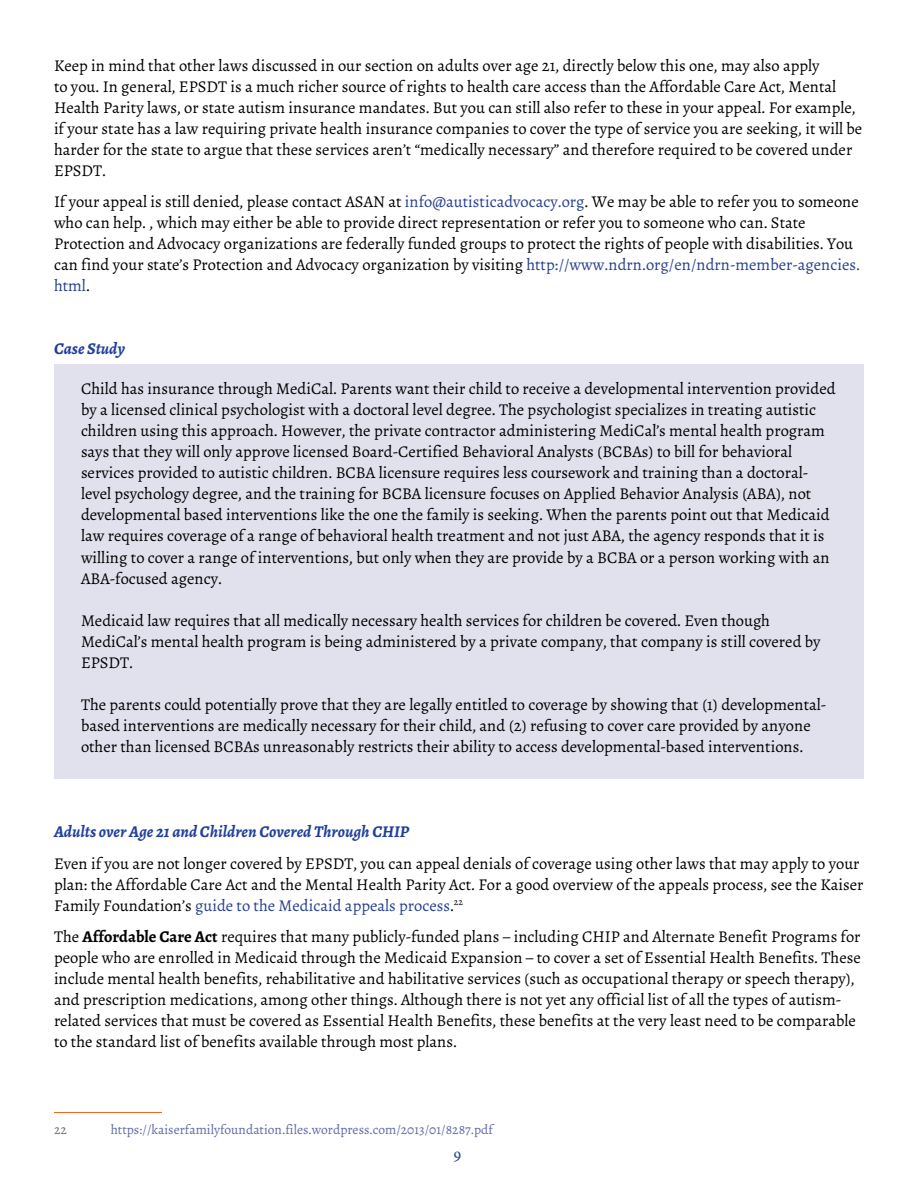
<style>
.page{position:relative;width:918px;height:1188px;background:#fff}
.page>*{position:absolute;margin:0;border:0;box-sizing:border-box;transform-origin:0 0}
.t1{font:16.5px/21px "Alegreya";color:#000}
.t2{font:italic 700 16.5px "Alegreya";color:#21409a}
.t3{font:16.5px "Minion Pro";color:#25408f}
.t4{font:13.5px "Alegreya";color:#6269a7}
.t5{font:13.5px "Alegreya";color:#6d6e71}
.s1{color:#25408f}
.s2{font-weight:700}
</style>
<div class="page">
<hr style="left:54px;top:1112px;width:108px;height:1px;background:#f26522">
<div style="left:54px;top:364px;width:810px;height:415px;background:#e1e0ed"></div>
<p class="t1" style="left:54px;top:55px;width:810px">Keep in mind that other laws discussed in our section on adults over age 21, directly below this one, may also apply<br>to you. In general, EPSDT is a much richer source of rights to health care access than the Affordable Care Act, Mental Health Parity laws, or state autism insurance mandates. But you can still also refer to these in your appeal. For example, if your state has a law requiring private health insurance companies to cover the type of service you are seeking, it will be harder for the state to argue that these services aren’t “medically necessary” and therefore required to be covered under EPSDT.</p>
<p class="t1" style="left:54px;top:191px;width:808px">If your appeal is still denied, please contact ASAN at <span class="s1">info@autisticadvocacy.org</span>. We may be able to refer you to someone who can help. , which may either be able to provide direct representation or refer you to someone who can. State Protection and Advocacy organizations are federally funded groups to protect the rights of people with disabilities. You can find your state’s Protection and Advocacy organization by visiting <span class="s1">http://www.ndrn.org/en/ndrn-member-agencies. html</span>.</p>
<p class="t2" style="left:54px;top:338px;width:73px">Case Study</p>
<p class="t1" style="left:81px;top:379px;width:756px">Child has insurance through MediCal. Parents want their child to receive a developmental intervention provided by a licensed clinical psychologist with a doctoral level degree. The psychologist specializes in treating autistic children using this approach. However, the private contractor administering MediCal’s mental health program says that they will only approve licensed Board-Certified Behavioral Analysts (BCBAs) to bill for behavioral services provided to autistic children. BCBA licensure requires less coursework and training than a doctoral&shy;level psychology degree, and the training for BCBA licensure focuses on Applied Behavior Analysis (ABA), not developmental based interventions like the one the family is seeking. When the parents point out that Medicaid law requires coverage of a range of behavioral health treatment and not just ABA, the agency responds that it is willing to cover a range of interventions, but only when they are provide by a BCBA or a person working with an ABA-focused agency.</p>
<p class="t1" style="left:81px;top:610px;width:741px">Medicaid law requires that all medically necessary health services for children be covered. Even though<br>MediCal’s mental health program is being administered by a private company, that company is still covered by<br>EPSDT.</p>
<p class="t1" style="left:81px;top:694px;width:747px">The parents could potentially prove that they are legally entitled to coverage by showing that (1) developmental&shy;based interventions are medically necessary for their child, and (2) refusing to cover care provided by anyone other than licensed BCBAs unreasonably restricts their ability to access developmental-based interventions.</p>
<p class="t2" style="left:54px;top:821px;width:357px">Adults over Age 21 and Children Covered Through CHIP</p>
<p class="t1" style="left:54px;top:853px;width:811px">Even if you are not longer covered by EPSDT, you can appeal denials of coverage using other laws that may apply to your plan: the Affordable Care Act and the Mental Health Parity Act. For a good overview of the appeals process, see the Kaiser<br>Family Foundation’s <span class="s1">guide to the Medicaid appeals process</span>.<sup>22</sup></p>
<p class="t1" style="left:54px;top:926px;width:808px">The <span class="s2">Affordable Care Act</span> requires that many publicly-funded plans – including CHIP and Alternate Benefit Programs for people who are enrolled in Medicaid through the Medicaid Expansion – to cover a set of Essential Health Benefits. These include mental health benefits, rehabilitative and habilitative services (such as occupational therapy or speech therapy), and prescription medications, among other things. Although there is not yet any official list of all the types of autism&shy;related services that must be covered as Essential Health Benefits, these benefits at the very least need to be comparable to the standard list of benefits available through most plans.</p>
<p class="t5" style="left:54px;top:1121px;width:14px">22</p>
<p class="t4" style="left:111px;top:1121px;width:384px">https://kaiserfamilyfoundation.files.wordpress.com/2013/01/8287.pdf</p>
<p class="t3" style="left:453px;top:1143px;width:10px">9</p>
</div>
